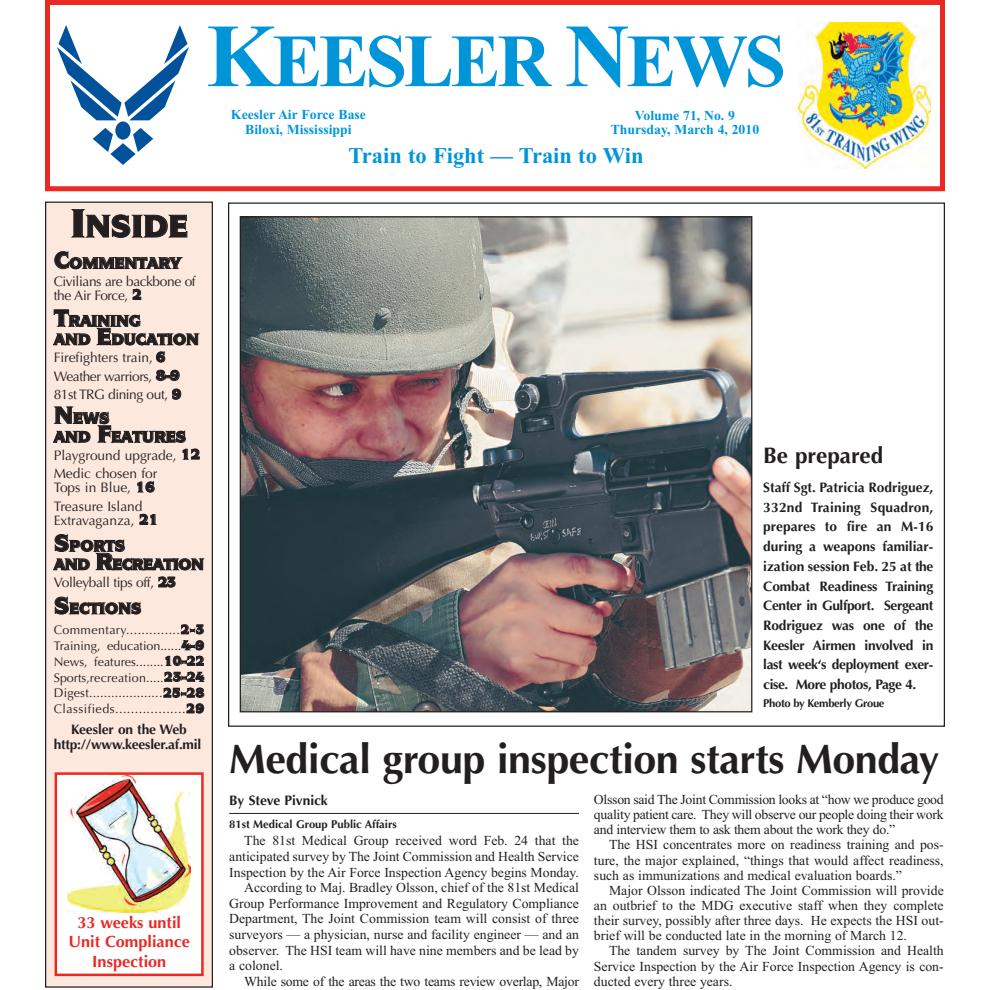
<style>
.page{position:relative;width:990px;height:990px;background:#fff}
.page>*{position:absolute;margin:0;border:0;box-sizing:border-box;transform-origin:0 0}
.t1{font:700 75px "Times New Roman";letter-spacing:-.045em;color:#0095d9}
.t2{font:700 41.25px "Optima LT";letter-spacing:-.01em;color:#231f20}
.t3{font:700 22.5px "Times New Roman";color:#0095d9}
.t4{font:700 22.5px "Optima LT";color:#231f20}
.t5{font:700 16.25px/19.5px "Optima LT";color:#ea2924;text-align:center}
.t6{font:13.75px "Times New Roman";color:#231f20}
.t7{font:700 13.75px/19.8px "Optima LT";letter-spacing:-.02em;color:#231f20;text-align:center}
.t8{font:13.75px "Times New Roman";letter-spacing:-.02em;color:#231f20}
.t9{font:13.75px/18.5px "Optima LT";letter-spacing:-.025em;color:#231f20}
.t10{font:13.75px/18.5px "Optima LT";color:#231f20}
.t11{font:700 13.75px/15.6px "Times New Roman";color:#0095d9;text-align:center}
.t12{font:700 13.75px "Optima LT";color:#231f20}
.t13{font:12.5px/15.9px "Optima LT";letter-spacing:.015em;color:#231f20}
.t14{font:700 11.25px "Optima LT";color:#231f20}
.t15{font:700 11.25px "Optima LT";letter-spacing:-.03em;color:#231f20}
.s1{font-size:90px}
</style>
<div class="page">
<div style="left:46px;top:202px;width:166px;height:785px;background:#fde8dd"></div>
<div style="left:45px;top:202px;width:168px;height:786px;border:1px solid #231f20"></div>
<div style="left:45px;top:0;width:900px;height:191px;border:5px solid #ea2924"></div>
<img style="left:799px;top:23px;width:132px;height:146px">
<svg style="left:57px;top:25px;width:132px;height:140px"></svg>
<div style="left:115px;top:121px;width:16px;height:19px;background:#01529b;border-radius:50%"></div>
<div style="left:57px;top:775px;width:144px;height:199px;background:#fff"></div>
<img style="left:68px;top:776px;width:122px;height:137px">
<div style="left:55px;top:772px;width:149px;height:204px;border:2px solid #ea2924"></div>
<img style="left:242px;top:218px;width:508px;height:492px">
<hr style="left:229px;top:813px;width:350px;height:1px;background:#231f20">
<p class="t1" style="left:206px;top:16px;width:581px"><span class="s1">K</span>EESLER <span class="s1">N</span>EWS</p>
<p class="t11" style="left:231px;top:106px;width:137px">Keesler Air Force Base<br>Biloxi, Mississippi</p>
<p class="t3" style="left:349px;top:142px;width:297px">Train to Fight — Train to Win</p>
<p class="t11" style="left:611px;top:108px;width:150px;line-height:14px">Volume 71, No. 9<br>Thursday, March 4, 2010</p>
<p class="t9" style="left:54px;top:275px;width:144px;line-height:14px">Civilians are backbone of the Air Force,</p>
<p class="t9" style="left:54px;top:350px;width:116px">Firefighters train,<br>Weather warriors,<br>81st TRG dining out,</p>
<p class="t10" style="left:54px;top:447px;width:124px">Playground upgrade,<br>Medic chosen for</p>
<p class="t10" style="left:54px;top:480px;width:90px">Tops in Blue,<br>Treasure Island</p>
<p class="t10" style="left:54px;top:512px;width:82px">Extravaganza,</p>
<p class="t9" style="left:54px;top:575px;width:124px">Volleyball tips off, ✓</p>
<p class="t13" style="left:54px;top:623px;width:152px">Commentary.............. ✓<br>Training, education......✔<br>News, features........<br>Sports,recreation..... ✓ ✔<br>Digest....................<br>Classifieds..................</p>
<p class="t7" style="left:54px;top:724px;width:149px;line-height:14.4px">Keesler on the Web http://www.keesler.af.mil</p>
<p class="t5" style="left:69px;top:914px;width:123px">33 weeks until<br>Unit Compliance<br>Inspection</p>
<p class="t4" style="left:763px;top:446px;width:122px">Be prepared</p>
<p class="t7" style="left:763px;top:479px;width:172px;text-align:justify">Staff Sgt. Patricia Rodriguez, 332nd Training Squadron, prepares to fire an M-16 during a weapons familiar&shy;ization session Feb. 25 at the Combat Readiness Training Center in Gulfport. Sergeant Rodriguez was one of the Keesler Airmen involved in last week‘s deployment exer&shy;cise. More photos, Page 4.</p>
<p class="t15" style="left:763px;top:699px;width:123px">Photo by Kemberly Groue</p>
<p class="t2" style="left:229px;top:742px;width:712px">Medical group inspection starts Monday</p>
<p class="t12" style="left:229px;top:794px;width:100px">By Steve Pivnick</p>
<p class="t14" style="left:229px;top:820px;width:169px">81st Medical Group Public Affairs</p>
<p class="t6" style="left:244px;top:833px;width:336px">The 81st Medical Group received word Feb. 24 that the</p>
<p class="t6" style="left:229px;top:848px;width:351px">anticipated survey by The Joint Commission and Health Service</p>
<p class="t6" style="left:229px;top:864px;width:351px">Inspection by the Air Force Inspection Agency begins Monday.</p>
<p class="t6" style="left:244px;top:879px;width:336px">According to Maj. Bradley Olsson, chief of the 81st Medical</p>
<p class="t6" style="left:229px;top:895px;width:351px">Group Performance Improvement and Regulatory Compliance</p>
<p class="t6" style="left:229px;top:911px;width:351px">Department, The Joint Commission team will consist of three</p>
<p class="t6" style="left:229px;top:926px;width:351px">surveyors — a physician, nurse and facility engineer — and an</p>
<p class="t6" style="left:229px;top:942px;width:351px">observer. The HSI team will have nine members and be lead by</p>
<p class="t6" style="left:229px;top:957px;width:55px">a colonel.</p>
<p class="t8" style="left:244px;top:973px;width:336px">While some of the areas the two teams review overlap, Major</p>
<p class="t8" style="left:594px;top:791px;width:351px">Olsson said The Joint Commission looks at “how we produce good</p>
<p class="t8" style="left:594px;top:806px;width:351px">quality patient care. They will observe our people doing their work</p>
<p class="t8" style="left:594px;top:821px;width:303px">and interview them to ask them about the work they do.”</p>
<p class="t6" style="left:609px;top:837px;width:336px">The HSI concentrates more on readiness training and pos-</p>
<p class="t6" style="left:594px;top:852px;width:351px">ture, the major explained, “things that would affect readiness,</p>
<p class="t6" style="left:594px;top:867px;width:309px">such as immunizations and medical evaluation boards.”</p>
<p class="t6" style="left:609px;top:882px;width:336px">Major Olsson indicated The Joint Commission will provide</p>
<p class="t6" style="left:594px;top:897px;width:351px">an outbrief to the MDG executive staff when they complete</p>
<p class="t6" style="left:594px;top:912px;width:351px">their survey, possibly after three days. He expects the HSI out-</p>
<p class="t6" style="left:594px;top:928px;width:315px">brief will be conducted late in the morning of March 12.</p>
<p class="t6" style="left:609px;top:943px;width:336px">The tandem survey by The Joint Commission and Health</p>
<p class="t6" style="left:594px;top:958px;width:351px">Service Inspection by the Air Force Inspection Agency is con-</p>
<p class="t6" style="left:594px;top:973px;width:140px">ducted every three years.</p>
</div>
